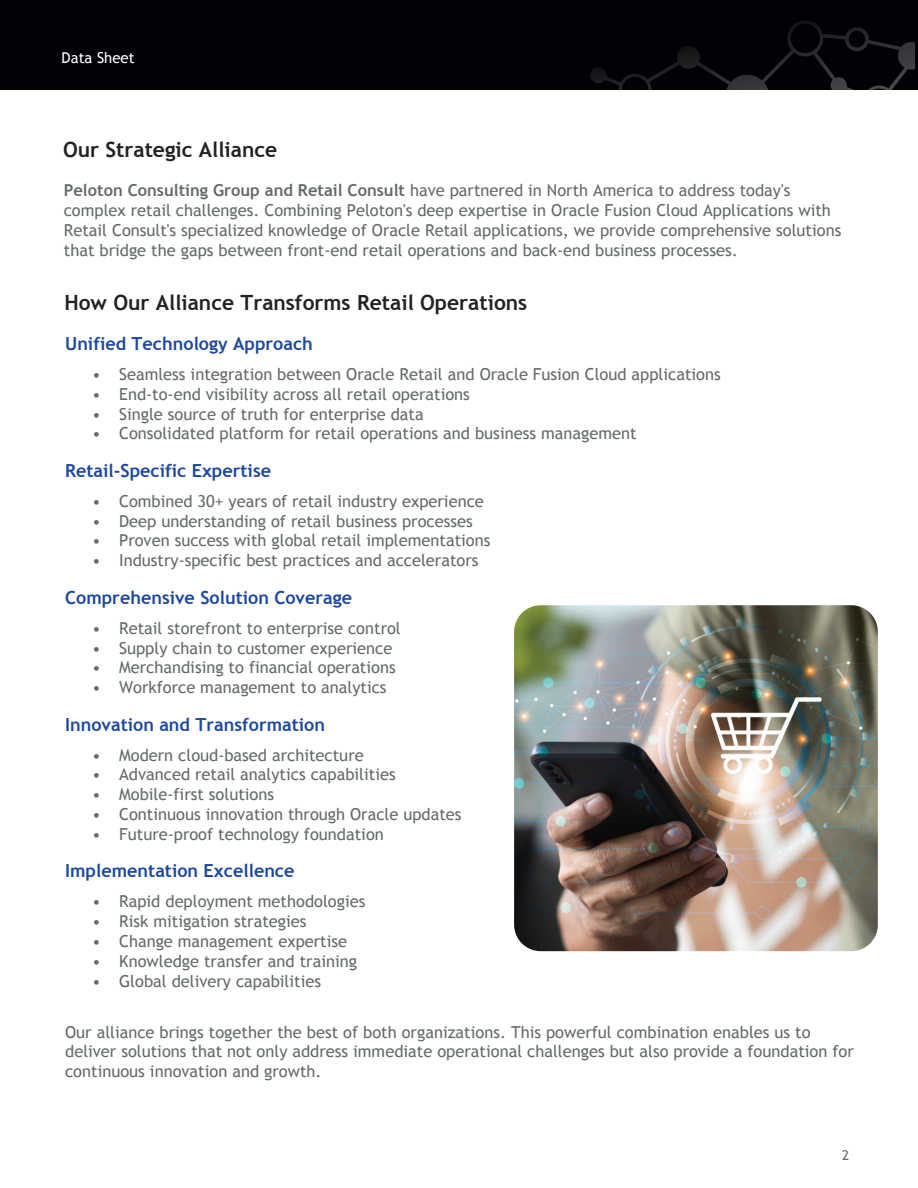
<style>
.page{position:relative;width:918px;height:1188px;background:#fff}
.page>*{position:absolute;margin:0;border:0;box-sizing:border-box;transform-origin:0 0}
.t1{font:700 21px "Trebuchet MS";color:#202224}
.t2{font:700 18px "Trebuchet MS";color:#1d489e}
.t3{font:16.5px/19.8px "Trebuchet MS";color:#646969}
.t4{font:15px "Trebuchet MS";color:#fff}
.t5{font:13.5px "Trebuchet MS";color:#656a6b}
.s1{font-weight:700}
</style>
<div class="page">
<div style="left:0;top:0;width:918px;height:89px;background:#020206"></div>
<svg style="left:590px;top:23px;width:320px;height:66px"></svg>
<img style="left:514px;top:605px;width:364px;height:346px">
<p class="t4" style="left:62px;top:49px;width:75px">Data Sheet</p>
<p class="t1" style="left:63px;top:137px;width:216px">Our Strategic Alliance</p>
<p class="t3" style="left:64px;top:181px;width:779px"><span class="s1">Peloton Consulting Group and Retail Consult</span> have partnered in North America to address today's complex retail challenges. Combining Peloton's deep expertise in Oracle Fusion Cloud Applications with Retail Consult's specialized knowledge of Oracle Retail applications, we provide comprehensive solutions that bridge the gaps between front-end retail operations and back-end business processes.</p>
<p class="t1" style="left:64px;top:290px;width:464px">How Our Alliance Transforms Retail Operations</p>
<p class="t2" style="left:65px;top:332px;width:249px">Unified Technology Approach</p>
<p class="t3" style="left:92px;top:364px;width:630px">• Seamless integration between Oracle Retail and Oracle Fusion Cloud applications</p>
<p class="t3" style="left:92px;top:384px;width:379px">• End-to-end visibility across all retail operations</p>
<p class="t3" style="left:92px;top:404px;width:333px">• Single source of truth for enterprise data</p>
<p class="t3" style="left:92px;top:424px;width:546px">• Consolidated platform for retail operations and business management</p>
<p class="t2" style="left:65px;top:459px;width:207px">Retail-Specific Expertise</p>
<p class="t3" style="left:92px;top:491px;width:393px">• Combined 30+ years of retail industry experience</p>
<p class="t3" style="left:92px;top:511px;width:382px">• Deep understanding of retail business processes</p>
<p class="t3" style="left:92px;top:531px;width:400px">• Proven success with global retail implementations</p>
<p class="t3" style="left:92px;top:551px;width:388px">• Industry-specific best practices and accelerators</p>
<p class="t2" style="left:65px;top:586px;width:288px">Comprehensive Solution Coverage</p>
<p class="t3" style="left:92px;top:618px;width:310px">• Retail storefront to enterprise control</p>
<p class="t3" style="left:92px;top:638px;width:302px">• Supply chain to customer experience</p>
<p class="t3" style="left:92px;top:658px;width:305px">• Merchandising to financial operations</p>
<p class="t3" style="left:92px;top:678px;width:296px">• Workforce management to analytics</p>
<p class="t2" style="left:65px;top:713px;width:261px">Innovation and Transformation</p>
<p class="t3" style="left:92px;top:745px;width:273px">• Modern cloud-based architecture</p>
<p class="t3" style="left:92px;top:765px;width:305px">• Advanced retail analytics capabilities</p>
<p class="t3" style="left:92px;top:785px;width:183px">• Mobile-first solutions</p>
<p class="t3" style="left:92px;top:805px;width:371px">• Continuous innovation through Oracle updates</p>
<p class="t3" style="left:92px;top:824px;width:293px">• Future-proof technology foundation</p>
<p class="t2" style="left:65px;top:860px;width:231px">Implementation Excellence</p>
<p class="t3" style="left:92px;top:892px;width:275px">• Rapid deployment methodologies</p>
<p class="t3" style="left:92px;top:912px;width:216px">• Risk mitigation strategies</p>
<p class="t3" style="left:92px;top:931px;width:257px">• Change management expertise</p>
<p class="t3" style="left:92px;top:951px;width:266px">• Knowledge transfer and training</p>
<p class="t3" style="left:92px;top:971px;width:230px">• Global delivery capabilities</p>
<p class="t3" style="left:65px;top:1022px;width:790px">Our alliance brings together the best of both organizations. This powerful combination enables us to deliver solutions that not only address immediate operational challenges but also provide a foundation for continuous innovation and growth.</p>
<p class="t5" style="left:842px;top:1148px;width:9px">2</p>
</div>
